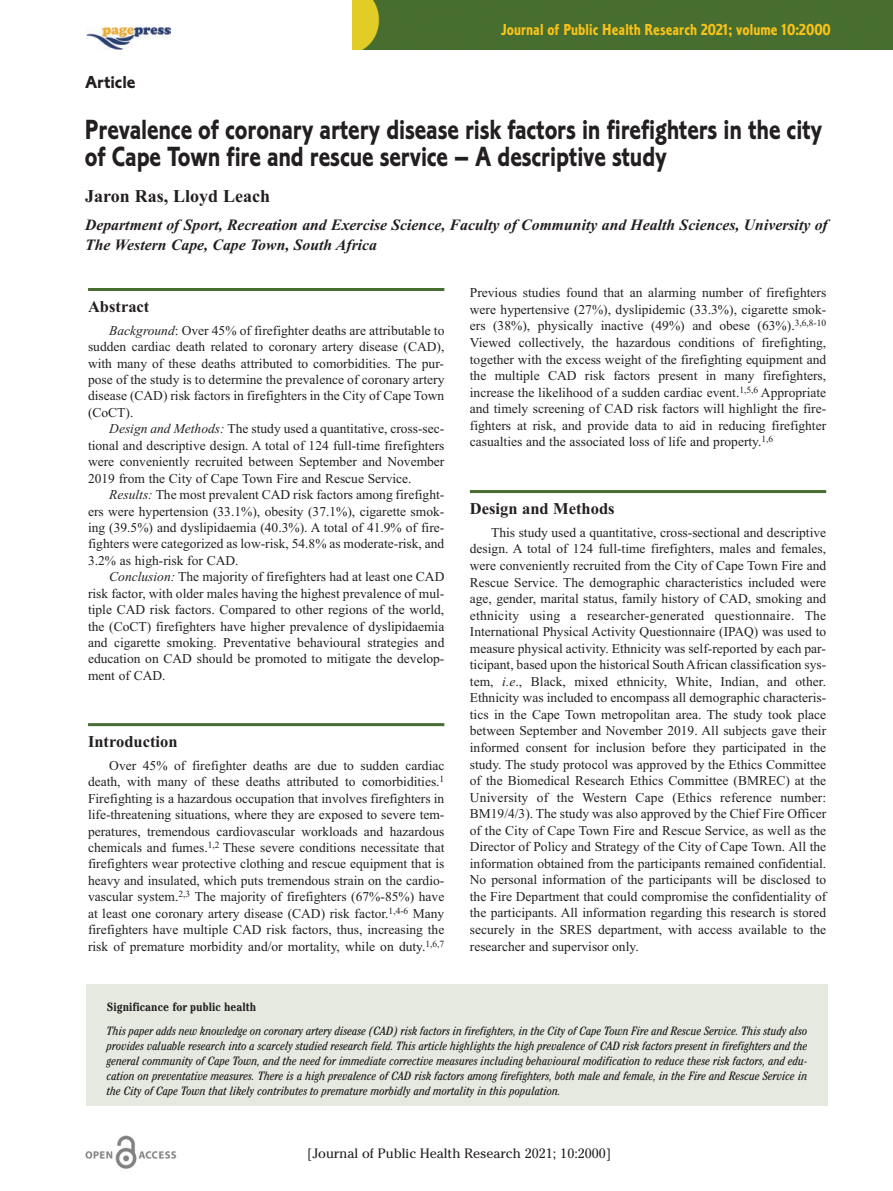
<style>
.page{position:relative;width:893px;height:1191px;background:#fff}
.page>*{position:absolute;margin:0;border:0;box-sizing:border-box;transform-origin:0 0}
.t1{font:28.8px/27px "Corinthian Bold Plain";letter-spacing:-.005em;color:#231f20;scale:.83 1}
.t2{font:700 18px "Times New Roman";color:#231f20}
.t3{font:18px "Corinthian Bold Plain";color:#231f20}
.t4{font:16.5px "Corinthian Bold Condensed Plain";color:#f7c119}
.t5{font:700 16.5px "Times New Roman";color:#231f20}
.t6{font:italic 700 15.75px/19.5px "Times New Roman";color:#231f20}
.t7{font:13.5px/16.5px "Times New Roman";color:#231f20;text-align:justify}
.t8{font:13.5px "Cheltenham";color:#231f20}
.t9{font:italic condensed 12px/15px "Cheltenham";color:#231f20;text-align:justify}
.t10{font:700 condensed 12px "Cheltenham";color:#231f20}
.s1{font-style:italic}
</style>
<div class="page">
<img style="left:85px;top:1135px;width:92px;height:34px">
<div style="left:352px;top:0;width:541px;height:49px;background:#476e2f"></div>
<hr style="left:88px;top:288px;width:356px;height:3px;background:#486d30">
<hr style="left:88px;top:723px;width:356px;height:3px;background:#486d30">
<hr style="left:470px;top:490px;width:356px;height:3px;background:#486d30">
<div style="left:87px;top:984px;width:741px;height:122px;background:#e5e9df"></div>
<img style="left:86px;top:26px;width:85px;height:24px">
<h2 class="t3" style="left:85px;top:76px;width:52px">Article</h2>
<p class="t4" style="left:501px;top:24px;width:332px">Journal of Public Health Research 2021; volume 10:2000</p>
<h1 class="t1" style="left:85px;top:118px;width:890px">Prevalence of coronary artery disease risk factors in firefighters in the city of Cape Town fire and rescue service – A descriptive study</h1>
<h2 class="t2" style="left:85px;top:185px;width:187px">Jaron Ras, Lloyd Leach</h2>
<p class="t6" style="left:85px;top:215px;width:744px">Department of Sport, Recreation and Exercise Science, Faculty of Community and Health Sciences, University of<br>The Western Cape, Cape Town, South Africa</p>
<p class="t5" style="left:88px;top:297px;width:63px">Abstract</p>
<p class="t7" style="left:88px;top:322px;width:358px;text-indent:21px"><span class="s1">Background</span>: Over 45% of firefighter deaths are attributable to sudden cardiac death related to coronary artery disease (CAD), with many of these deaths attributed to comorbidities. The pur&shy;pose of the study is to determine the prevalence of coronary artery disease (CAD) risk factors in firefighters in the City of Cape Town (CoCT).</p>
<p class="t7" style="left:88px;top:420px;width:358px;text-indent:21px"><span class="s1">Design and Methods:</span> The study used a quantitative, cross-sec&shy;tional and descriptive design. A total of 124 full-time firefighters were conveniently recruited between September and November 2019 from the City of Cape Town Fire and Rescue Service.</p>
<p class="t7" style="left:88px;top:486px;width:358px;text-indent:21px"><span class="s1">Results:</span> The most prevalent CAD risk factors among firefight&shy;ers were hypertension (33.1%), obesity (37.1%), cigarette smok&shy;ing (39.5%) and dyslipidaemia (40.3%). A total of 41.9% of fire&shy;fighters were categorized as low-risk, 54.8% as moderate-risk, and 3.2% as high-risk for CAD.</p>
<p class="t7" style="left:88px;top:568px;width:358px;text-indent:21px"><span class="s1">Conclusion:</span> The majority of firefighters had at least one CAD risk factor, with older males having the highest prevalence of mul&shy;tiple CAD risk factors. Compared to other regions of the world, the (CoCT) firefighters have higher prevalence of dyslipidaemia and cigarette smoking. Preventative behavioural strategies and education on CAD should be promoted to mitigate the develop&shy;ment of CAD.</p>
<p class="t5" style="left:88px;top:732px;width:91px">Introduction</p>
<p class="t7" style="left:88px;top:757px;width:358px;text-indent:21px">Over 45% of firefighter deaths are due to sudden cardiac death, with many of these deaths attributed to comorbidities.<sup>1<br></sup>Firefighting is a hazardous occupation that involves firefighters in life-threatening situations, where they are exposed to severe tem&shy;peratures, tremendous cardiovascular workloads and hazardous chemicals and fumes.<sup>1,2</sup> These severe conditions necessitate that firefighters wear protective clothing and rescue equipment that is heavy and insulated, which puts tremendous strain on the cardio&shy;vascular system.<sup>2,3</sup> The majority of firefighters (67%-85%) have at least one coronary artery disease (CAD) risk factor.<sup>1,4-6</sup> Many firefighters have multiple CAD risk factors, thus, increasing the risk of premature morbidity and/or mortality, while on duty.<sup>1,6,7</sup></p>
<p class="t7" style="left:470px;top:284px;width:358px">Previous studies found that an alarming number of firefighters were hypertensive (27%), dyslipidemic (33.3%), cigarette smok&shy;ers (38%), physically inactive (49%) and obese (63%).<sup>3,6,8-10<br></sup>Viewed collectively, the hazardous conditions of firefighting, together with the excess weight of the firefighting equipment and the multiple CAD risk factors present in many firefighters, increase the likelihood of a sudden cardiac event.<sup>1,5,6</sup> Appropriate and timely screening of CAD risk factors will highlight the fire&shy;fighters at risk, and provide data to aid in reducing firefighter casualties and the associated loss of life and property.<sup>1,6</sup></p>
<p class="t5" style="left:470px;top:499px;width:146px">Design and Methods</p>
<p class="t7" style="left:470px;top:524px;width:358px;text-indent:21px">This study used a quantitative, cross-sectional and descriptive design. A total of 124 full-time firefighters, males and females, were conveniently recruited from the City of Cape Town Fire and Rescue Service. The demographic characteristics included were age, gender, marital status, family history of CAD, smoking and ethnicity using a researcher-generated questionnaire. The International Physical Activity Questionnaire (IPAQ) was used to measure physical activity. Ethnicity was self-reported by each par&shy;ticipant, based upon the historical South African classification sys&shy;tem, <span class="s1">i.e</span>., Black, mixed ethnicity, White, Indian, and other.<br>Ethnicity was included to encompass all demographic characteris&shy;tics in the Cape Town metropolitan area. The study took place between September and November 2019. All subjects gave their informed consent for inclusion before they participated in the study. The study protocol was approved by the Ethics Committee of the Biomedical Research Ethics Committee (BMREC) at the University of the Western Cape (Ethics reference number:<br>BM19/4/3). The study was also approved by the Chief Fire Officer of the City of Cape Town Fire and Rescue Service, as well as the Director of Policy and Strategy of the City of Cape Town. All the information obtained from the participants remained confidential.<br>No personal information of the participants will be disclosed to the Fire Department that could compromise the confidentiality of the participants. All information regarding this research is stored securely in the SRES department, with access available to the researcher and supervisor only.</p>
<p class="t10" style="left:107px;top:1002px;width:151px">Significance for public health</p>
<p class="t9" style="left:107px;top:1024px;width:702px">This paper adds new knowledge on coronary artery disease (CAD) risk factors in firefighters, in the City of Cape Town Fire and Rescue Service. This study also provides valuable research into a scarcely studied research field. This article highlights the high prevalence of CAD risk factors present in firefighters and the general community of Cape Town, and the need for immediate corrective measures including behavioural modification to reduce these risk factors, and edu&shy;cation on preventative measures. There is a high prevalence of CAD risk factors among firefighters, both male and female, in the Fire and Rescue Service in the City of Cape Town that likely contributes to premature morbidly and mortality in this population.</p>
<p class="t8" style="left:307px;top:1145px;width:306px">[Journal of Public Health Research 2021; 10:2000]</p>
</div>
